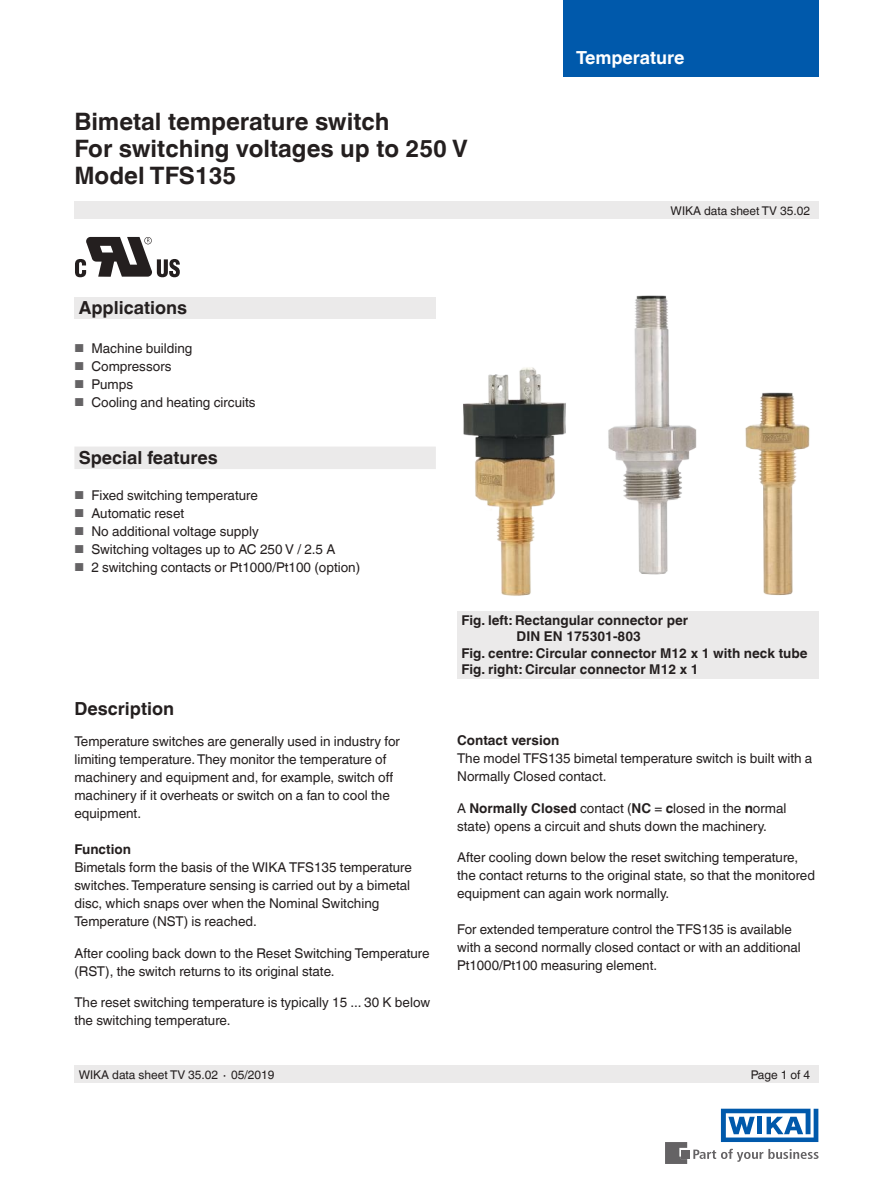
<style>
.page{position:relative;width:893px;height:1188px;background:#fff}
.page>*{position:absolute;margin:0;border:0;box-sizing:border-box;transform-origin:0 0}
.t1{font:700 24px/27px "Helvetica World";color:#241f1f}
.t2{font:700 18px "Helvetica World";color:#241f1f}
.t3{font:700 18px "Helvetica World";color:#fff}
.t4{font:13.5px/18px "Helvetica World";color:#241f1f}
.t5{font:700 13.5px "Helvetica World";color:#241f1f}
.t6{font:12px "Helvetica World";color:#241f1f}
.s1{font-size:11.55px;color:#656365}
.s2{font-weight:700}
</style>
<div class="page">
<div style="left:74px;top:297px;width:362px;height:22px;background:#ebeaea"></div>
<div style="left:74px;top:202px;width:745px;height:17px;background:#ebeaea"></div>
<div style="left:74px;top:1066px;width:745px;height:17px;background:#ebeaea"></div>
<svg style="left:693px;top:1149px;width:126px;height:13px"></svg>
<div style="left:682px;top:1150px;width:8px;height:8px;background:#656365"></div>
<svg style="left:665px;top:1142px;width:22px;height:22px"></svg>
<svg style="left:721px;top:1109px;width:97px;height:33px"></svg>
<div style="left:563px;top:0;width:256px;height:77px;background:#0059ab"></div>
<div style="left:457px;top:611px;width:362px;height:68px;background:#ebeaea"></div>
<div style="left:74px;top:447px;width:362px;height:22px;background:#ebeaea"></div>
<img style="left:608px;top:295px;width:89px;height:280px">
<img style="left:745px;top:392px;width:65px;height:204px">
<img style="left:463px;top:367px;width:103px;height:229px">
<svg style="left:75px;top:237px;width:105px;height:40px"></svg>
<h1 class="t1" style="left:74px;top:108px;width:395px">Bimetal temperature switch<br>For switching voltages up to 250 V<br>Model TFS135</h1>
<h2 class="t2" style="left:79px;top:297px;width:110px">Applications</h2>
<p class="t4" style="left:74px;top:339px;width:120px"><span class="s1">■</span> Machine building</p>
<p class="t4" style="left:74px;top:357px;width:99px"><span class="s1">■</span> Compressors</p>
<p class="t4" style="left:74px;top:375px;width:60px"><span class="s1">■</span> Pumps</p>
<p class="t4" style="left:74px;top:393px;width:183px"><span class="s1">■</span> Cooling and heating circuits</p>
<h2 class="t2" style="left:79px;top:447px;width:141px">Special features</h2>
<p class="t4" style="left:74px;top:486px;width:185px"><span class="s1">■</span> Fixed switching temperature</p>
<p class="t4" style="left:74px;top:504px;width:111px"><span class="s1">■</span> Automatic reset</p>
<p class="t4" style="left:74px;top:522px;width:186px"><span class="s1">■</span> No additional voltage supply</p>
<p class="t4" style="left:74px;top:540px;width:263px"><span class="s1">■</span> Switching voltages up to AC 250 V / 2.5 A</p>
<p class="t4" style="left:74px;top:558px;width:287px"><span class="s1">■</span> 2 switching contacts or Pt1000/Pt100 (option)</p>
<h2 class="t3" style="left:576px;top:47px;width:110px">Temperature</h2>
<p class="t6" style="left:671px;top:204px;width:141px">WIKA data sheet TV 35.02</p>
<h2 class="t2" style="left:74px;top:698px;width:101px">Description</h2>
<p class="t4" style="left:74px;top:733px;width:327px">Temperature switches are generally used in industry for limiting temperature. They monitor the temperature of machinery and equipment and, for example, switch off machinery if it overheats or switch on a fan to cool the equipment.</p>
<p class="t5" style="left:74px;top:842px;width:58px">Function</p>
<p class="t4" style="left:74px;top:859px;width:339px">Bimetals form the basis of the WIKA TFS135 temperature switches. Temperature sensing is carried out by a bimetal disc, which snaps over when the Nominal Switching Temperature (NST) is reached.</p>
<p class="t4" style="left:74px;top:944px;width:357px">After cooling back down to the Reset Switching Temperature (RST), the switch returns to its original state.</p>
<p class="t4" style="left:74px;top:994px;width:357px">The reset switching temperature is typically 15 ... 30 K below the switching temperature.</p>
<p class="t5" style="left:461px;top:612px;width:228px">Fig. left: Rectangular connector per</p>
<p class="t5" style="left:517px;top:629px;width:126px">DIN EN 175301-803</p>
<p class="t5" style="left:461px;top:645px;width:348px">Fig. centre: Circular connector M12 x 1 with neck tube</p>
<p class="t5" style="left:461px;top:662px;width:239px">Fig. right: Circular connector M12 x 1</p>
<p class="t5" style="left:457px;top:733px;width:104px">Contact version</p>
<p class="t4" style="left:457px;top:750px;width:357px">The model TFS135 bimetal temperature switch is built with a<br>Normally Closed contact.</p>
<p class="t4" style="left:457px;top:799px;width:331px">A <span class="s2">Normally Closed</span> contact (<span class="s2">NC</span> = <span class="s2">c</span>losed in the <span class="s2">n</span>ormal state) opens a circuit and shuts down the machinery.</p>
<p class="t4" style="left:457px;top:849px;width:359px">After cooling down below the reset switching temperature, the contact returns to the original state, so that the monitored equipment can again work normally.</p>
<p class="t4" style="left:457px;top:921px;width:345px">For extended temperature control the TFS135 is available with a second normally closed contact or with an additional<br>Pt1000/Pt100 measuring element.</p>
<p class="t6" style="left:79px;top:1068px;width:197px">WIKA data sheet TV 35.02 ∙ 05/2019</p>
<p class="t6" style="left:751px;top:1068px;width:61px">Page 1 of 4</p>
</div>
